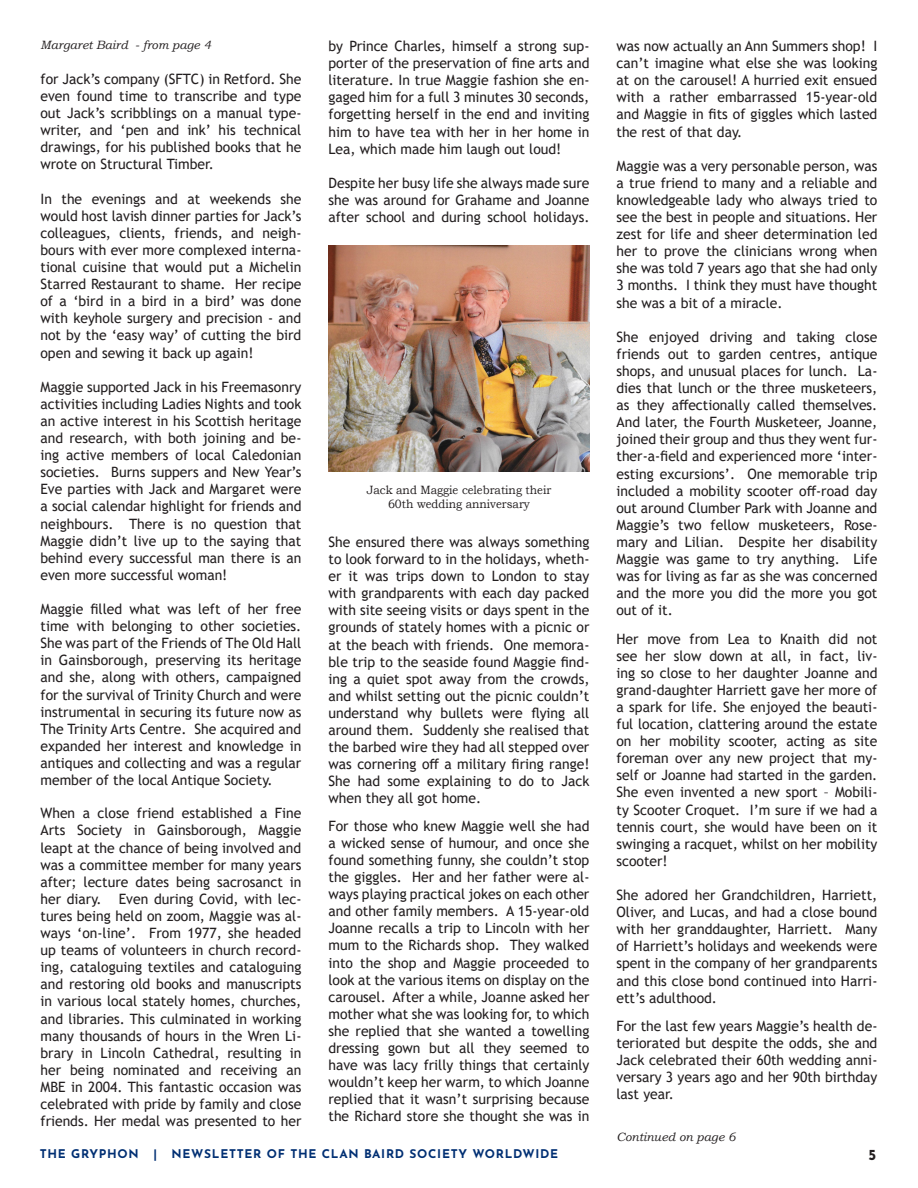
<style>
.page{position:relative;width:918px;height:1188px;background:#fff}
.page>*{position:absolute;margin:0;border:0;box-sizing:border-box;transform-origin:0 0}
.t1{font:700 15px "Josefin Sans";color:#231f20}
.t2{font:14.25px/17.1px "Trebuchet MS";color:#231f20;text-align:justify}
.t3{font:700 12px "Josefin Sans";letter-spacing:.06em;color:#002f73}
.t4{font:12px "Bookman Old Style";color:#231f20;scale:.93 1}
.t5{font:italic 12px "Bookman Old Style";color:#231f20}
</style>
<div class="page">
<img style="left:328px;top:246px;width:262px;height:226px">
<p class="t5" style="left:40px;top:37px;width:172px">Margaret Baird - from page 4</p>
<p class="t2" style="left:40px;top:70px;width:262px">for Jack’s company (SFTC) in Retford. She even found time to transcribe and type out Jack’s scribblings on a manual type&shy;writer, and ‘pen and ink’ his technical drawings, for his published books that he wrote on Structural Timber.</p>
<p class="t2" style="left:40px;top:190px;width:262px">In the evenings and at weekends she would host lavish dinner parties for Jack’s colleagues, clients, friends, and neigh&shy;bours with ever more complexed interna&shy;tional cuisine that would put a Michelin Starred Restaurant to shame. Her recipe of a ‘bird in a bird in a bird’ was done with keyhole surgery and precision - and not by the ‘easy way’ of cutting the bird open and sewing it back up again!</p>
<p class="t2" style="left:40px;top:378px;width:262px">Maggie supported Jack in his Freemasonry activities including Ladies Nights and took an active interest in his Scottish heritage and research, with both joining and be&shy;ing active members of local Caledonian societies. Burns suppers and New Year’s Eve parties with Jack and Margaret were a social calendar highlight for friends and neighbours. There is no question that Maggie didn’t live up to the saying that behind every successful man there is an even more successful woman!</p>
<p class="t2" style="left:40px;top:600px;width:262px">Maggie filled what was left of her free time with belonging to other societies.<br>She was part of the Friends of The Old Hall in Gainsborough, preserving its heritage and she, along with others, campaigned for the survival of Trinity Church and were instrumental in securing its future now as The Trinity Arts Centre. She acquired and expanded her interest and knowledge in antiques and collecting and was a regular member of the local Antique Society.</p>
<p class="t2" style="left:40px;top:805px;width:262px">When a close friend established a Fine Arts Society in Gainsborough, Maggie leapt at the chance of being involved and was a committee member for many years after; lecture dates being sacrosanct in her diary. Even during Covid, with lec&shy;tures being held on zoom, Maggie was al&shy;ways ‘on-line’. From 1977, she headed up teams of volunteers in church record&shy;ing, cataloguing textiles and cataloguing and restoring old books and manuscripts in various local stately homes, churches, and libraries. This culminated in working many thousands of hours in the Wren Li&shy;brary in Lincoln Cathedral, resulting in her being nominated and receiving an MBE in 2004. This fantastic occasion was celebrated with pride by family and close friends. Her medal was presented to her</p>
<p class="t2" style="left:328px;top:37px;width:262px">by Prince Charles, himself a strong sup&shy;porter of the preservation of fine arts and literature. In true Maggie fashion she en&shy;gaged him for a full 3 minutes 30 seconds, forgetting herself in the end and inviting him to have tea with her in her home in Lea, which made him laugh out loud!</p>
<p class="t2" style="left:328px;top:174px;width:262px">Despite her busy life she always made sure she was around for Grahame and Joanne after school and during school holidays.</p>
<p class="t4" style="left:367px;top:482px;width:200px">Jack and Maggie celebrating their</p>
<p class="t4" style="left:388px;top:497px;width:154px">60th wedding anniversary</p>
<p class="t2" style="left:328px;top:533px;width:262px">She ensured there was always something to look forward to in the holidays, wheth&shy;er it was trips down to London to stay with grandparents with each day packed with site seeing visits or days spent in the grounds of stately homes with a picnic or at the beach with friends. One memora&shy;ble trip to the seaside found Maggie find&shy;ing a quiet spot away from the crowds, and whilst setting out the picnic couldn’t understand why bullets were flying all around them. Suddenly she realised that the barbed wire they had all stepped over was cornering off a military firing range!<br>She had some explaining to do to Jack when they all got home.</p>
<p class="t2" style="left:328px;top:817px;width:262px">For those who knew Maggie well she had a wicked sense of humour, and once she found something funny, she couldn’t stop the giggles. Her and her father were al&shy;ways playing practical jokes on each other and other family members. A 15-year-old Joanne recalls a trip to Lincoln with her mum to the Richards shop. They walked into the shop and Maggie proceeded to look at the various items on display on the carousel. After a while, Joanne asked her mother what she was looking for, to which she replied that she wanted a towelling dressing gown but all they seemed to have was lacy frilly things that certainly wouldn’t keep her warm, to which Joanne replied that it wasn’t surprising because the Richard store she thought she was in</p>
<p class="t2" style="left:616px;top:37px;width:262px">was now actually an Ann Summers shop! I can’t imagine what else she was looking at on the carousel! A hurried exit ensued with a rather embarrassed 15-year-old and Maggie in fits of giggles which lasted the rest of that day.</p>
<p class="t2" style="left:616px;top:157px;width:262px">Maggie was a very personable person, was a true friend to many and a reliable and knowledgeable lady who always tried to see the best in people and situations. Her zest for life and sheer determination led her to prove the clinicians wrong when she was told 7 years ago that she had only 3 months. I think they must have thought she was a bit of a miracle.</p>
<p class="t2" style="left:616px;top:328px;width:262px">She enjoyed driving and taking close friends out to garden centres, antique shops, and unusual places for lunch. La&shy;dies that lunch or the three musketeers, as they affectionally called themselves.<br>And later, the Fourth Musketeer, Joanne, joined their group and thus they went fur&shy;ther-a-field and experienced more ‘inter&shy;esting excursions’. One memorable trip included a mobility scooter off-road day out around Clumber Park with Joanne and Maggie’s two fellow musketeers, Rose&shy;mary and Lilian. Despite her disability Maggie was game to try anything. Life was for living as far as she was concerned and the more you did the more you got out of it.</p>
<p class="t2" style="left:616px;top:630px;width:262px">Her move from Lea to Knaith did not see her slow down at all, in fact, liv&shy;ing so close to her daughter Joanne and grand-daughter Harriett gave her more of a spark for life. She enjoyed the beauti&shy;ful location, clattering around the estate on her mobility scooter, acting as site foreman over any new project that my&shy;self or Joanne had started in the garden.<br>She even invented a new sport – Mobili&shy;ty Scooter Croquet. I’m sure if we had a tennis court, she would have been on it swinging a racquet, whilst on her mobility scooter!</p>
<p class="t2" style="left:616px;top:886px;width:262px">She adored her Grandchildren, Harriett, Oliver, and Lucas, and had a close bound with her granddaughter, Harriett. Many of Harriett’s holidays and weekends were spent in the company of her grandparents and this close bond continued into Harri&shy;ett’s adulthood.</p>
<p class="t2" style="left:616px;top:1017px;width:262px">For the last few years Maggie’s health de&shy;teriorated but despite the odds, she and Jack celebrated their 60th wedding anni&shy;versary 3 years ago and her 90th birthday last year.</p>
<p class="t5" style="left:616px;top:1129px;width:121px">Continued on page 6</p>
<p class="t3" style="left:40px;top:1143px;width:520px">THE GRYPHON | NEWSLETTER OF THE CLAN BAIRD SOCIETY WORLDWIDE</p>
<p class="t1" style="left:868px;top:1141px;width:9px">5</p>
</div>
